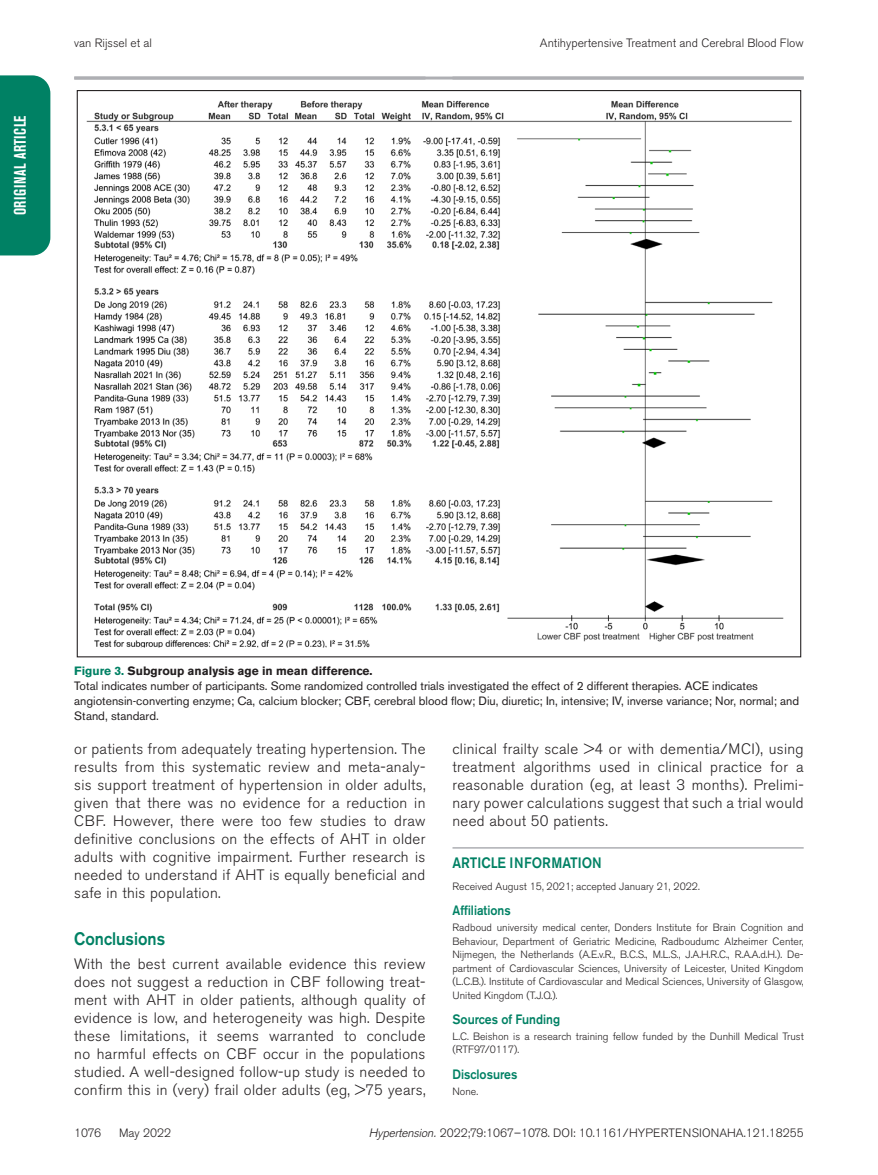
<style>
.page{position:relative;width:878px;height:1175px;background:#fff}
.page>*{position:absolute;margin:0;border:0;box-sizing:border-box;transform-origin:0 0}
.t1{font:500 18px "Akzidenz Grotesk BE";color:#008164;scale:.9 1}
.t2{font:700 condensed 16.5px "Akzidenz Grotesk BE";color:#fff;scale:.9 1}
.t3{font:300 15px/18px "Akzidenz Grotesk BE";letter-spacing:.02em;color:#231f20;text-align:justify}
.t4{font:500 15px "Akzidenz Grotesk BE";color:#008164;scale:.9 1}
.t5{font:500 13.5px "Akzidenz Grotesk BE";color:#008164;scale:.9 1}
.t6{font:12px/15px "Akzidenz Grotesk BE";color:#231f20}
.t7{font:300 12px "Akzidenz Grotesk BE";color:#231f20}
.t8{font:300 10.5px/13.5px "Akzidenz Grotesk BE";color:#231f20;text-align:justify}
.s1{font-weight:700;color:#008164}
.s2{font-weight:700}
.s3{font-family:"Akzidenz Grotesk";font-style:italic}
</style>
<div class="page">
<div style="left:0;top:75px;width:50px;height:180px;background:#008164"></div>
<hr style="left:74px;top:76px;width:729px;height:4px;background:#b9babe">
<hr style="left:452px;top:847px;width:351px;height:1px;background:#aeafb3">
<svg style="left:76px;top:90px;width:725px;height:568px"></svg>
<p class="t2" style="left:11px;top:215px;width:112px;rotate:-90deg">Original Article</p>
<p class="t7" style="left:74px;top:36px;width:79px">van Rijssel et al</p>
<p class="t7" style="left:540px;top:36px;width:265px">Antihypertensive Treatment and Cerebral Blood Flow</p>
<p class="t6" style="left:74px;top:663px;width:726px"><span class="s1">Figure 3.</span> <span class="s2">Subgroup analysis age in mean difference.<br></span>Total indicates number of participants. Some randomized controlled trials investigated the effect of 2 different therapies. ACE indicates angiotensin-converting enzyme; Ca, calcium blocker; CBF, cerebral blood flow; Diu, diuretic; In, intensive; IV, inverse variance; Nor, normal; and Stand, standard.</p>
<p class="t3" style="left:74px;top:740px;width:353px">or patients from adequately treating hypertension. The results from this systematic review and meta-analy&shy;sis support treatment of hypertension in older adults, given that there was no evidence for a reduction in CBF. However, there were too few studies to draw definitive conclusions on the effects of AHT in older adults with cognitive impairment. Further research is needed to understand if AHT is equally beneficial and safe in this population.</p>
<p class="t1" style="left:74px;top:927px;width:102px">Conclusions</p>
<p class="t3" style="left:74px;top:954px;width:353px">With the best current available evidence this review does not suggest a reduction in CBF following treat&shy;ment with AHT in older patients, although quality of evidence is low, and heterogeneity was high. Despite these limitations, it seems warranted to conclude no harmful effects on CBF occur in the populations studied. A well-designed follow-up study is needed to confirm this in (very) frail older adults (eg, &gt;75 years,</p>
<p class="t3" style="left:452px;top:740px;width:353px">clinical frailty scale &gt;4 or with dementia/MCI), using treatment algorithms used in clinical practice for a reasonable duration (eg, at least 3 months). Prelimi&shy;nary power calculations suggest that such a trial would need about 50 patients.</p>
<p class="t4" style="left:452px;top:853px;width:167px">ARTICLE INFORMATION</p>
<p class="t8" style="left:452px;top:879px;width:249px">Received August 15, 2021; accepted January 21, 2022.</p>
<p class="t5" style="left:452px;top:902px;width:66px">Affiliations</p>
<p class="t8" style="left:452px;top:921px;width:353px">Radboud university medical center, Donders Institute for Brain Cognition and Behaviour, Department of Geriatric Medicine, Radboudumc Alzheimer Center, Nijmegen, the Netherlands (A.E.v.R., B.C.S., M.L.S., J.A.H.R.C., R.A.A.d.H.). De&shy;partment of Cardiovascular Sciences, University of Leicester, United Kingdom (L.C.B.). Institute of Cardiovascular and Medical Sciences, University of Glasgow, United Kingdom (T.J.Q.).</p>
<p class="t5" style="left:452px;top:1011px;width:121px">Sources of Funding</p>
<p class="t8" style="left:452px;top:1029px;width:353px">L.C. Beishon is a research training fellow funded by the Dunhill Medical Trust (RTF97/0117).</p>
<p class="t5" style="left:452px;top:1066px;width:73px">Disclosures</p>
<p class="t8" style="left:452px;top:1084px;width:27px">None.</p>
<p class="t7" style="left:74px;top:1126px;width:28px">1076</p>
<p class="t7" style="left:119px;top:1126px;width:53px">May 2022</p>
<p class="t7" style="left:369px;top:1126px;width:436px"><span class="s3">Hypertension.</span> 2022;79:1067–1078. DOI: 10.1161/HYPERTENSIONAHA.121.18255</p>
</div>
